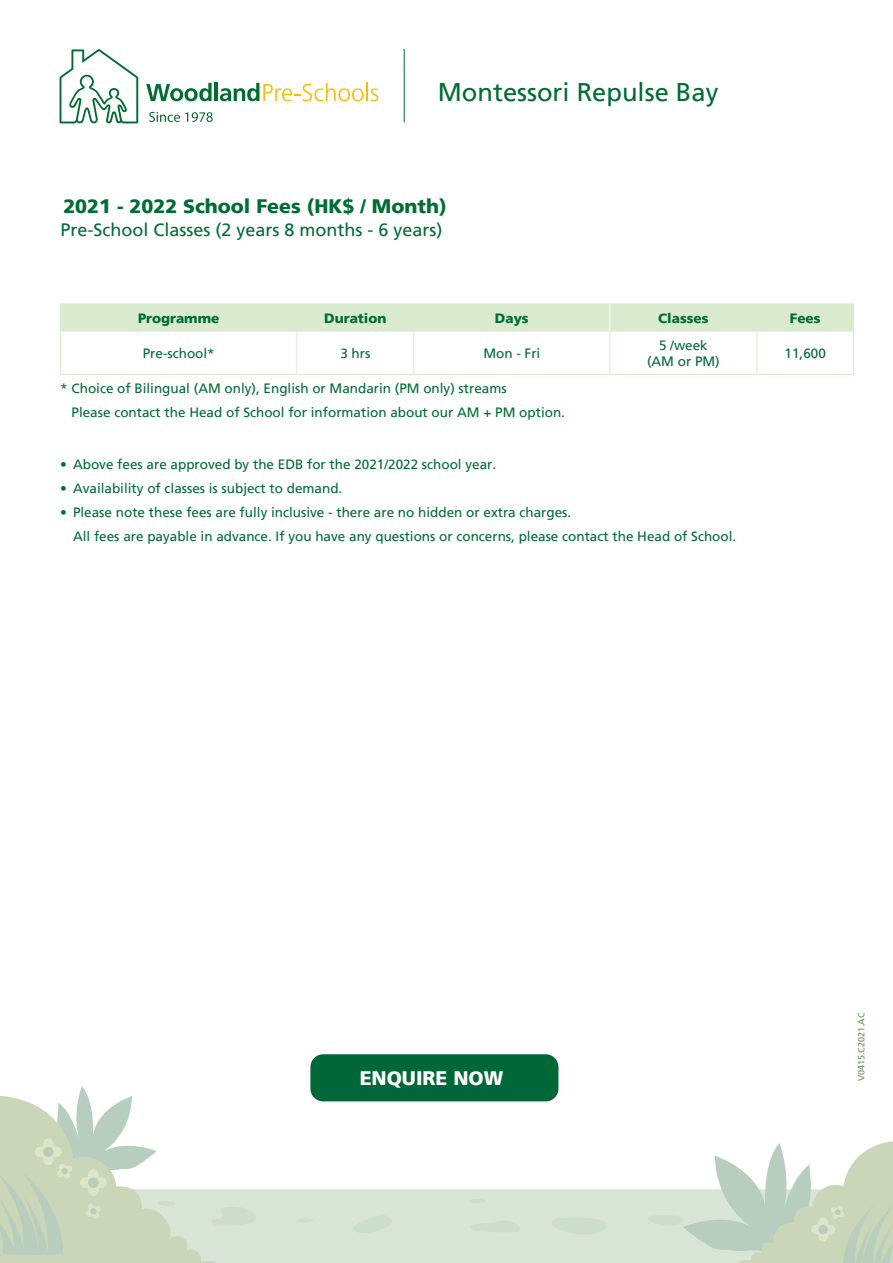
<style>
.page{position:relative;width:893px;height:1263px;background:#fff}
.page>*{position:absolute;margin:0;border:0;box-sizing:border-box;transform-origin:0 0}
.t1{font:25.5px "Frutiger LT";color:#006d34}
.t2{font:900 19.5px "Frutiger LT";color:#006d34}
.t3{font:900 19.5px "Frutiger LT";color:#fff}
.t4{font:18px "Frutiger LT";color:#006d34}
.t5{font:13.5px/24px "Frutiger LT";color:#006b33}
.t6{font:13.5px/16.2px "Frutiger LT";color:#006838;text-align:center}
.t7{font:900 13.5px "Frutiger LT";color:#006d34}
.t8{font:9px "Frutiger LT";color:#628f5e}
</style>
<div class="page">
<div style="left:256px;top:1189px;width:392px;height:74px;background:#d8e4d5"></div>
<svg style="left:297px;top:1218px;width:16px;height:4px"></svg>
<svg style="left:469px;top:1199px;width:16px;height:4px"></svg>
<svg style="left:648px;top:1141px;width:245px;height:122px"></svg>
<svg style="left:551px;top:1218px;width:55px;height:17px"></svg>
<svg style="left:471px;top:1220px;width:49px;height:12px"></svg>
<svg style="left:354px;top:1215px;width:38px;height:18px"></svg>
<svg style="left:0;top:1086px;width:256px;height:177px"></svg>
<hr style="left:404px;top:49px;width:1px;height:73px;background:#006838">
<svg style="left:146px;top:83px;width:66px;height:18px"></svg>
<hr style="left:214px;top:83px;width:4px;height:18px;background:#006d31">
<svg style="left:220px;top:83px;width:158px;height:18px"></svg>
<svg style="left:149px;top:112px;width:64px;height:10px"></svg>
<svg style="left:60px;top:49px;width:78px;height:75px"></svg>
<div style="left:310px;top:1054px;width:248px;height:47px;background:#006838;border-radius:13px"></div>
<hr style="left:60px;top:331px;width:237px;height:1px;background:#d9eace">
<hr style="left:60px;top:331px;width:1px;height:43px;background:#d9eace">
<hr style="left:297px;top:331px;width:117px;height:1px;background:#d9eace">
<hr style="left:296px;top:331px;width:1px;height:43px;background:#d9eace">
<hr style="left:414px;top:331px;width:196px;height:1px;background:#d9eace">
<hr style="left:413px;top:331px;width:1px;height:43px;background:#d9eace">
<hr style="left:610px;top:331px;width:147px;height:1px;background:#d9eace">
<hr style="left:610px;top:374px;width:147px;height:1px;background:#d9eace">
<hr style="left:609px;top:331px;width:1px;height:43px;background:#d9eace">
<hr style="left:60px;top:374px;width:237px;height:1px;background:#d9eace">
<hr style="left:297px;top:374px;width:117px;height:1px;background:#d9eace">
<hr style="left:414px;top:374px;width:196px;height:1px;background:#d9eace">
<div style="left:60px;top:304px;width:794px;height:27px;background:#d9eace"></div>
<hr style="left:757px;top:331px;width:97px;height:1px;background:#d9eace">
<hr style="left:756px;top:331px;width:1px;height:43px;background:#d9eace">
<hr style="left:853px;top:331px;width:1px;height:43px;background:#d9eace">
<hr style="left:757px;top:374px;width:97px;height:1px;background:#d9eace">
<h1 class="t1" style="left:438px;top:78px;width:282px">Montessori Repulse Bay</h1>
<h2 class="t2" style="left:63px;top:194px;width:385px">2021 - 2022 School Fees (HK$ / Month)</h2>
<h3 class="t4" style="left:60px;top:219px;width:384px">Pre-School Classes (2 years 8 months - 6 years)</h3>
<p class="t7" style="left:138px;top:310px;width:83px">Programme</p>
<p class="t7" style="left:324px;top:310px;width:64px">Duration</p>
<p class="t7" style="left:495px;top:310px;width:35px">Days</p>
<p class="t7" style="left:658px;top:310px;width:52px">Classes</p>
<p class="t7" style="left:790px;top:310px;width:32px">Fees</p>
<p class="t6" style="left:143px;top:345px;width:74px">Pre-school*</p>
<p class="t6" style="left:340px;top:345px;width:32px">3 hrs</p>
<p class="t6" style="left:483px;top:345px;width:58px">Mon - Fri</p>
<p class="t6" style="left:647px;top:337px;width:74px">5 /week (AM or PM)</p>
<p class="t6" style="left:785px;top:345px;width:43px">11,600</p>
<p class="t5" style="left:72px;top:376px;width:495px;text-indent:-11px">* Choice of Bilingual (AM only), English or Mandarin (PM only) streams<br>Please contact the Head of School for information about our AM + PM option.</p>
<p class="t5" style="left:60px;top:453px;width:437px">• Above fees are approved by the EDB for the 2021/2022 school year.</p>
<p class="t5" style="left:60px;top:477px;width:284px">• Availability of classes is subject to demand.</p>
<p class="t5" style="left:73px;top:501px;width:665px;text-indent:-13px">• Please note these fees are fully inclusive - there are no hidden or extra charges.<br>All fees are payable in advance. If you have any questions or concerns, please contact the Head of School.</p>
<h2 class="t3" style="left:360px;top:1066px;width:145px">ENQUIRE NOW</h2>
<p class="t8" style="left:856px;top:1081px;width:70px;rotate:-90deg">V0415.C2021.AC</p>
</div>
